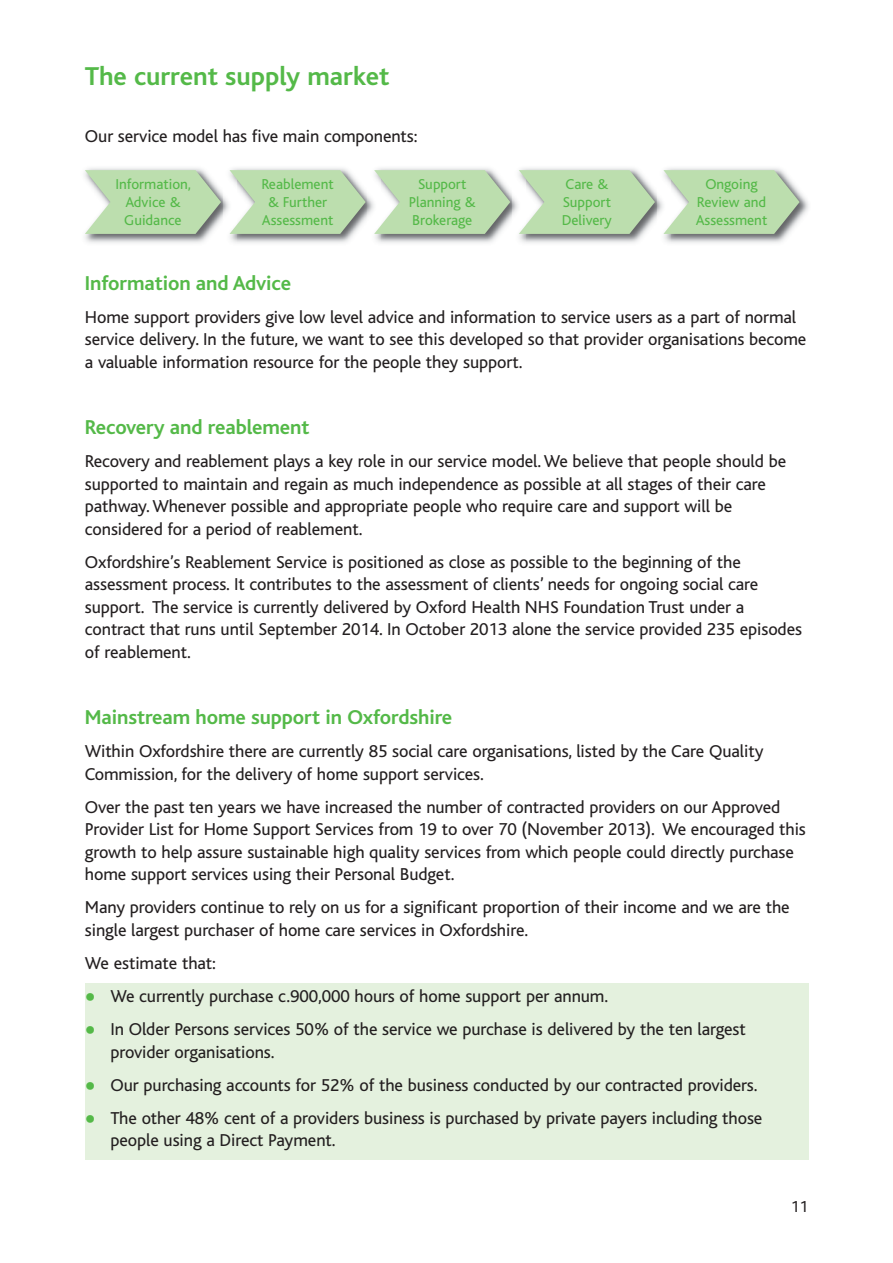
<style>
.page{position:relative;width:893px;height:1263px;background:#fff}
.page>*{position:absolute;margin:0;border:0;box-sizing:border-box;transform-origin:0 0}
.t1{font:700 27px "Bliss";color:#54b948}
.t2{font:700 21px "Bliss";letter-spacing:-.005em;color:#54b948}
.t3{font:18px/22.5px "Bliss";letter-spacing:-.005em;color:#231f20}
.t4{font:16.5px "Bliss";color:#231f20}
.t5{font:15px/18px "Bliss";color:#54b948;text-align:center}
.s1{font-family:"Calibri";color:#54b948}
</style>
<div class="page">
<div style="left:85px;top:984px;width:723px;height:176px;background:#e4f1de"></div>
<img style="left:84px;top:168px;width:725px;height:75px">
<svg style="left:85px;top:170px;width:136px;height:64px"></svg>
<svg style="left:229px;top:170px;width:136px;height:64px"></svg>
<svg style="left:374px;top:170px;width:136px;height:64px"></svg>
<svg style="left:519px;top:170px;width:136px;height:64px"></svg>
<svg style="left:663px;top:170px;width:136px;height:64px"></svg>
<h1 class="t1" style="left:85px;top:67px;width:306px">The current supply market</h1>
<p class="t3" style="left:85px;top:127px;width:334px">Our service model has five main components:</p>
<p class="t5" style="left:115px;top:176px;width:77px">Information,<br>Advice &amp;<br>Guidance</p>
<p class="t5" style="left:261px;top:176px;width:74px">Reablement &amp; Further<br>Assessment</p>
<p class="t5" style="left:409px;top:176px;width:68px">Support<br>Planning &amp;<br>Brokerage</p>
<p class="t5" style="left:562px;top:176px;width:52px;text-align:left">Care &amp;<br>Support<br>Delivery</p>
<p class="t5" style="left:695px;top:176px;width:73px">Ongoing<br>Review and<br>Assessment</p>
<p class="t2" style="left:85px;top:275px;width:208px">Information and Advice</p>
<p class="t3" style="left:85px;top:307px;width:723px">Home support providers give low level advice and information to service users as a part of normal service delivery. In the future, we want to see this developed so that provider organisations become a valuable information resource for the people they support.</p>
<p class="t2" style="left:85px;top:419px;width:226px">Recovery and reablement</p>
<p class="t3" style="left:85px;top:452px;width:702px">Recovery and reablement plays a key role in our service model. We believe that people should be supported to maintain and regain as much independence as possible at all stages of their care pathway. Whenever possible and appropriate people who require care and support will be considered for a period of reablement.</p>
<p class="t3" style="left:85px;top:552px;width:718px">Oxfordshire’s Reablement Service is positioned as close as possible to the beginning of the assessment process. It contributes to the assessment of clients’ needs for ongoing social care support. The service is currently delivered by Oxford Health NHS Foundation Trust under a contract that runs until September 2014. In October 2013 alone the service provided 235 episodes of reablement.</p>
<p class="t2" style="left:85px;top:709px;width:369px">Mainstream home support in Oxfordshire</p>
<p class="t3" style="left:85px;top:742px;width:680px">Within Oxfordshire there are currently 85 social care organisations, listed by the Care Quality<br>Commission, for the delivery of home support services.</p>
<p class="t3" style="left:85px;top:797px;width:722px">Over the past ten years we have increased the number of contracted providers on our Approved Provider List for Home Support Services from 19 to over 70 (November 2013). We encouraged this growth to help assure sustainable high quality services from which people could directly purchase home support services using their Personal Budget.</p>
<p class="t3" style="left:85px;top:898px;width:706px">Many providers continue to rely on us for a significant proportion of their income and we are the single largest purchaser of home care services in Oxfordshire.</p>
<p class="t3" style="left:85px;top:954px;width:133px">We estimate that:</p>
<p class="t3" style="left:85px;top:987px;width:525px"><span class="s1">●</span> We currently purchase c.900,000 hours of home support per annum.</p>
<p class="t3" style="left:110px;top:1020px;width:637px;text-indent:-25px"><span class="s1">●</span> In Older Persons services 50% of the service we purchase is delivered by the ten largest provider organisations.</p>
<p class="t3" style="left:85px;top:1075px;width:674px"><span class="s1">●</span> Our purchasing accounts for 52% of the business conducted by our contracted providers.</p>
<p class="t3" style="left:110px;top:1109px;width:653px;text-indent:-26px"><span class="s1">●</span> The other 48% cent of a providers business is purchased by private payers including those people using a Direct Payment.</p>
<p class="t4" style="left:790px;top:1201px;width:19px">11</p>
</div>
